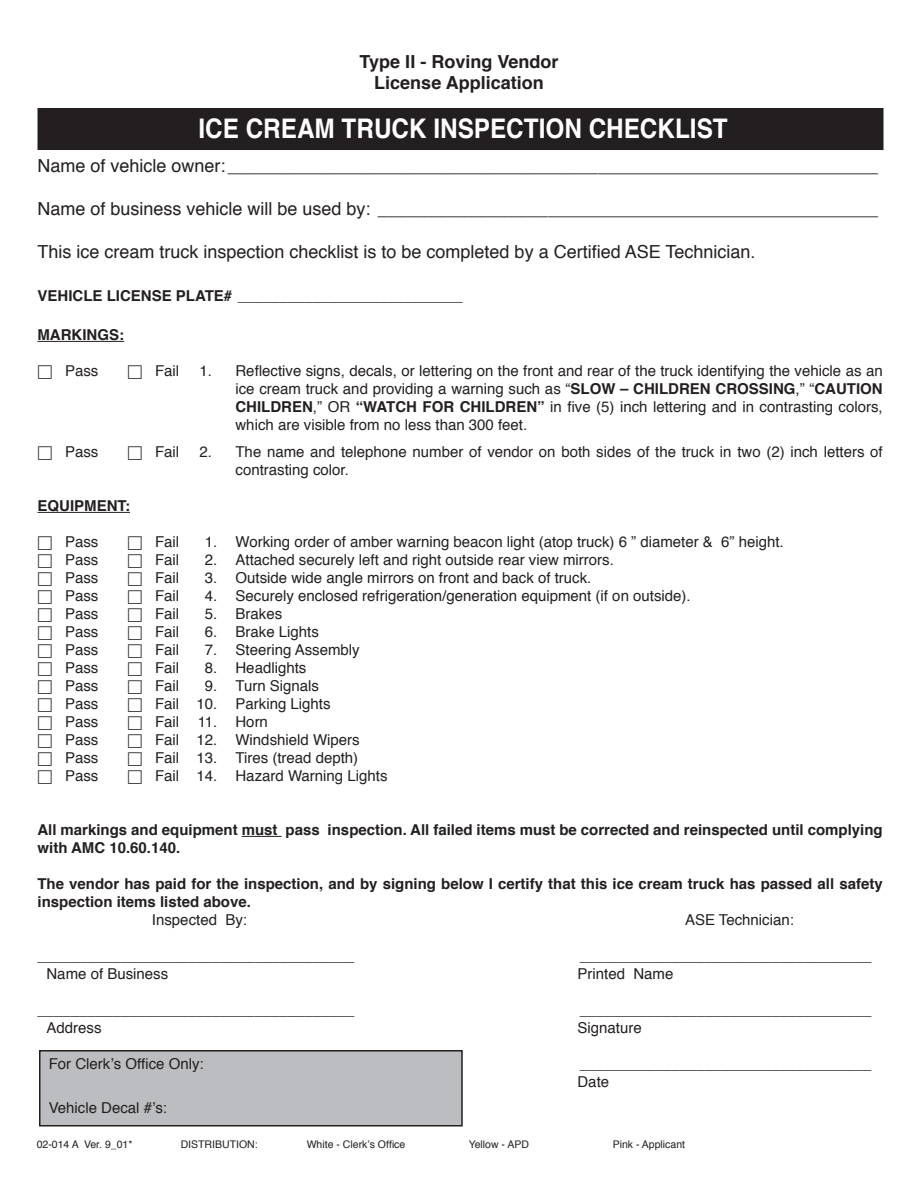
<style>
.page{position:relative;width:918px;height:1188px;background:#fff}
.page>*{position:absolute;margin:0;border:0;box-sizing:border-box;transform-origin:0 0}
.t1{font:700 27px "Helvetica";color:#fff;scale:.9 1}
.t2{font:18px "Helvetica";color:#231f20}
.t3{font:700 18px "Helvetica";color:#231f20}
.t4{font:15px/18px "Helvetica";color:#231f20}
.t5{font:700 15px/18px "Helvetica";color:#231f20}
.t6{font:10.5px "Helvetica";color:#231f20}
.s1{font-family:"Universal Newswith Comm Pi"}
.s2{font-weight:700}
</style>
<div class="page">
<hr style="left:38px;top:341px;width:86px;height:1px;background:#231f20">
<hr style="left:38px;top:512px;width:92px;height:1px;background:#231f20">
<hr style="left:242px;top:836px;width:40px;height:1px;background:#231f20">
<div style="left:38px;top:109px;width:845px;height:40px;background:#231f20"></div>
<div style="left:38px;top:108px;width:846px;height:42px;border:2px solid #231f20"></div>
<div style="left:40px;top:1051px;width:422px;height:75px;background:#bcbdc0"></div>
<div style="left:39px;top:1050px;width:424px;height:76px;border:2px solid #231f20"></div>
<p class="t3" style="left:360px;top:47px;width:200px">Type II - Roving Vendor</p>
<p class="t3" style="left:374px;top:69px;width:171px">License Application</p>
<p class="t1" style="left:199px;top:106px;width:590px">ICE CREAM TRUCK INSPECTION CHECKLIST</p>
<p class="t2" style="left:38px;top:151px;width:842px">Name of vehicle owner:_________________________________________________________________</p>
<p class="t2" style="left:38px;top:195px;width:842px">Name of business vehicle will be used by: __________________________________________________</p>
<p class="t2" style="left:38px;top:238px;width:719px">This ice cream truck inspection checklist is to be completed by a Certified ASE Technician.</p>
<p class="t5" style="left:38px;top:287px;width:427px">VEHICLE LICENSE PLATE# ___________________________</p>
<p class="t5" style="left:38px;top:326px;width:88px">MARKINGS:</p>
<p class="t4" style="left:38px;top:362px;width:62px"><span class="s1">□</span> Pass</p>
<p class="t4" style="left:128px;top:362px;width:53px"><span class="s1">□</span> Fail</p>
<p class="t4" style="left:236px;top:362px;width:649px;text-align:justify;text-indent:-36px">1. Reflective signs, decals, or lettering on the front and rear of the truck identifying the vehicle as an ice cream truck and providing a warning such as “<span class="s2">SLOW – CHILDREN CROSSING</span>,” “<span class="s2">CAUTION CHILDREN</span>,” OR <span class="s2">“WATCH FOR CHILDREN”</span> in five (5) inch lettering and in contrasting colors, which are visible from no less than 300 feet.</p>
<p class="t4" style="left:38px;top:443px;width:62px"><span class="s1">□</span> Pass</p>
<p class="t4" style="left:128px;top:443px;width:53px"><span class="s1">□</span> Fail</p>
<p class="t4" style="left:236px;top:443px;width:649px;text-indent:-36px">2. The name and telephone number of vendor on both sides of the truck in two (2) inch letters of contrasting color.</p>
<p class="t5" style="left:38px;top:497px;width:94px">EQUIPMENT:</p>
<p class="t4" style="left:38px;top:533px;width:62px"><span class="s1">□</span> Pass</p>
<p class="t4" style="left:128px;top:533px;width:53px"><span class="s1">□</span> Fail</p>
<p class="t4" style="left:205px;top:533px;width:580px">1. Working order of amber warning beacon light (atop truck) 6 ” diameter &amp; 6” height.</p>
<p class="t4" style="left:38px;top:551px;width:62px"><span class="s1">□</span> Pass</p>
<p class="t4" style="left:128px;top:551px;width:53px"><span class="s1">□</span> Fail</p>
<p class="t4" style="left:205px;top:551px;width:410px">2. Attached securely left and right outside rear view mirrors.</p>
<p class="t4" style="left:38px;top:569px;width:62px"><span class="s1">□</span> Pass</p>
<p class="t4" style="left:128px;top:569px;width:53px"><span class="s1">□</span> Fail</p>
<p class="t4" style="left:205px;top:569px;width:388px">3. Outside wide angle mirrors on front and back of truck.</p>
<p class="t4" style="left:38px;top:587px;width:62px"><span class="s1">□</span> Pass</p>
<p class="t4" style="left:128px;top:587px;width:53px"><span class="s1">□</span> Fail</p>
<p class="t4" style="left:205px;top:587px;width:487px">4. Securely enclosed refrigeration/generation equipment (if on outside).</p>
<p class="t4" style="left:38px;top:605px;width:62px"><span class="s1">□</span> Pass</p>
<p class="t4" style="left:128px;top:605px;width:53px"><span class="s1">□</span> Fail</p>
<p class="t4" style="left:205px;top:605px;width:79px">5. Brakes</p>
<p class="t4" style="left:38px;top:623px;width:62px"><span class="s1">□</span> Pass</p>
<p class="t4" style="left:128px;top:623px;width:53px"><span class="s1">□</span> Fail</p>
<p class="t4" style="left:205px;top:623px;width:115px">6. Brake Lights</p>
<p class="t4" style="left:38px;top:641px;width:62px"><span class="s1">□</span> Pass</p>
<p class="t4" style="left:128px;top:641px;width:53px"><span class="s1">□</span> Fail</p>
<p class="t4" style="left:205px;top:641px;width:156px">7. Steering Assembly</p>
<p class="t4" style="left:38px;top:659px;width:62px"><span class="s1">□</span> Pass</p>
<p class="t4" style="left:128px;top:659px;width:53px"><span class="s1">□</span> Fail</p>
<p class="t4" style="left:205px;top:659px;width:103px">8. Headlights</p>
<p class="t4" style="left:38px;top:677px;width:62px"><span class="s1">□</span> Pass</p>
<p class="t4" style="left:128px;top:677px;width:53px"><span class="s1">□</span> Fail</p>
<p class="t4" style="left:205px;top:677px;width:116px">9. Turn Signals</p>
<p class="t4" style="left:38px;top:695px;width:62px"><span class="s1">□</span> Pass</p>
<p class="t4" style="left:128px;top:695px;width:205px"><span class="s1">□</span> Fail 10. Parking Lights</p>
<p class="t4" style="left:38px;top:713px;width:62px"><span class="s1">□</span> Pass</p>
<p class="t4" style="left:128px;top:713px;width:142px"><span class="s1">□</span> Fail 11. Horn</p>
<p class="t4" style="left:38px;top:731px;width:62px"><span class="s1">□</span> Pass</p>
<p class="t4" style="left:128px;top:731px;width:234px"><span class="s1">□</span> Fail 12. Windshield Wipers</p>
<p class="t4" style="left:38px;top:749px;width:62px"><span class="s1">□</span> Pass</p>
<p class="t4" style="left:128px;top:749px;width:232px"><span class="s1">□</span> Fail 13. Tires (tread depth)</p>
<p class="t4" style="left:38px;top:767px;width:62px"><span class="s1">□</span> Pass</p>
<p class="t4" style="left:128px;top:767px;width:262px"><span class="s1">□</span> Fail 14. Hazard Warning Lights</p>
<p class="t5" style="left:38px;top:821px;width:847px">All markings and equipment must pass inspection. All failed items must be corrected and reinspected until complying with AMC 10.60.140.</p>
<p class="t5" style="left:38px;top:875px;width:847px">The vendor has paid for the inspection, and by signing below I certify that this ice cream truck has passed all safety inspection items listed above.</p>
<p class="t4" style="left:152px;top:911px;width:97px">Inspected By:</p>
<p class="t4" style="left:685px;top:911px;width:110px">ASE Technician:</p>
<p class="t4" style="left:38px;top:947px;width:318px">______________________________________</p>
<p class="t4" style="left:580px;top:947px;width:293px">___________________________________</p>
<p class="t4" style="left:46px;top:965px;width:123px">Name of Business</p>
<p class="t4" style="left:578px;top:965px;width:97px">Printed Name</p>
<p class="t4" style="left:38px;top:1001px;width:318px">______________________________________</p>
<p class="t4" style="left:580px;top:1001px;width:293px">___________________________________</p>
<p class="t4" style="left:46px;top:1019px;width:57px">Address</p>
<p class="t4" style="left:578px;top:1019px;width:66px">Signature</p>
<p class="t4" style="left:578px;top:1055px;width:296px">___________________________________<br>Date</p>
<p class="t4" style="left:49px;top:1055px;width:157px">For Clerk’s Office Only:</p>
<p class="t4" style="left:49px;top:1099px;width:120px">Vehicle Decal #’s:</p>
<p class="t6" style="left:37px;top:1136px;width:97px">02-014 A Ver. 9_01*</p>
<p class="t6" style="left:181px;top:1136px;width:79px">DISTRIBUTION:</p>
<p class="t6" style="left:307px;top:1136px;width:100px">White - Clerk’s Office</p>
<p class="t6" style="left:469px;top:1136px;width:62px">Yellow - APD</p>
<p class="t6" style="left:613px;top:1136px;width:74px">Pink - Applicant</p>
</div>
